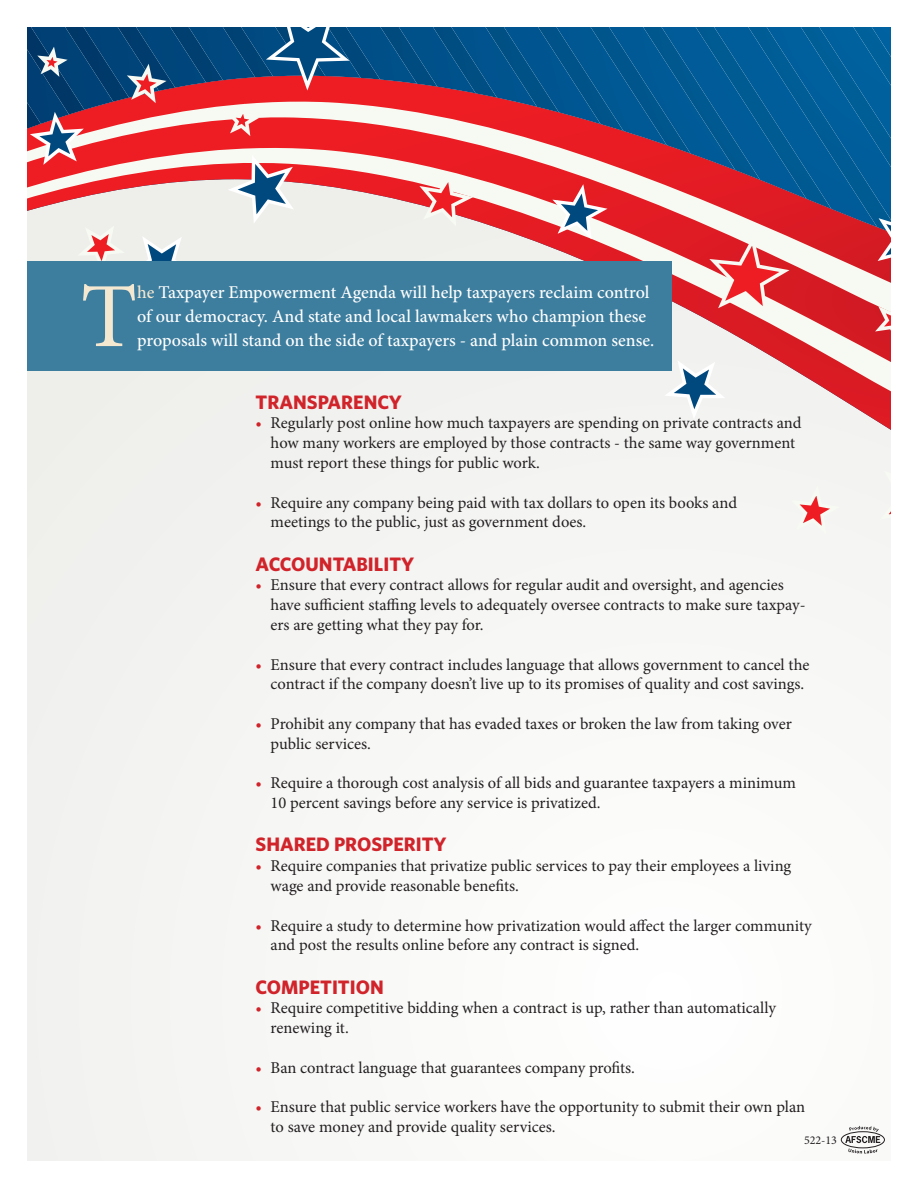
<style>
.page{position:relative;width:918px;height:1188px;background:#fff}
.page>*{position:absolute;margin:0;border:0;box-sizing:border-box;transform-origin:0 0}
.t1{font:91.8px "Minion Pro";color:#f5e8d1}
.t2{font:700 19.5px "Whitney";color:#d1232a}
.t3{font:500 18px/24px "Minion Pro";color:#fff}
.t4{font:16.5px/19.8px "Minion Pro";color:#231f20}
.t5{font:12px "Minion Pro";color:#231f20}
.s1{color:#f5e8d1}
.s2{color:#d1232a}
</style>
<div class="page">
<div style="left:27px;top:563px;width:57px;height:326px;background:#f1f2ef"></div>
<div style="left:84px;top:563px;width:189px;height:370px;background:#f3f3f2"></div>
<div style="left:273px;top:563px;width:224px;height:347px;background:#f7f7f6"></div>
<div style="left:497px;top:563px;width:394px;height:94px;background:#f7f7f6"></div>
<div style="left:27px;top:441px;width:864px;height:122px;background:#f3f3f2"></div>
<div style="left:27px;top:419px;width:864px;height:22px;background:#f2f2f0"></div>
<svg style="left:880px;top:459px;width:11px;height:80px"></svg>
<svg style="left:790px;top:485px;width:50px;height:50px"></svg>
<svg style="left:27px;top:27px;width:864px;height:392px"></svg>
<div style="left:27px;top:261px;width:644px;height:110px;background:#3d7d9e"></div>
<div style="left:841px;top:1131px;width:44px;height:17px;border:1px solid #231f20;border-radius:50%"></div>
<svg style="left:845px;top:1126px;width:35px;height:28px"></svg>
<p class="t1" style="left:81px;top:255px;width:58px">T</p>
<p class="t3" style="left:137px;top:280px;width:519px"><span class="s1">he</span> Taxpayer Empowerment Agenda will help taxpayers reclaim control of our democracy. And state and local lawmakers who champion these proposals will stand on the side of taxpayers - and plain common sense.</p>
<p class="t2" style="left:256px;top:390px;width:148px">TRANSPARENCY</p>
<p class="t4" style="left:271px;top:413px;width:532px;text-indent:-15px"><span class="s2">•</span> Regularly post online how much taxpayers are spending on private contracts and how many workers are employed by those contracts - the same way government must report these things for public work.</p>
<p class="t4" style="left:271px;top:492px;width:468px;text-indent:-15px"><span class="s2">•</span> Require any company being paid with tax dollars to open its books and meetings to the public, just as government does.</p>
<p class="t2" style="left:256px;top:552px;width:160px">ACCOUNTABILITY</p>
<p class="t4" style="left:271px;top:575px;width:537px;text-indent:-15px"><span class="s2">•</span> Ensure that every contract allows for regular audit and oversight, and agencies have sufficient staffing levels to adequately oversee contracts to make sure taxpay&shy;ers are getting what they pay for.</p>
<p class="t4" style="left:256px;top:654px;width:555px;text-align:center"><span class="s2">•</span> Ensure that every contract includes language that allows government to cancel the contract if the company doesn’t live up to its promises of quality and cost savings.</p>
<p class="t4" style="left:271px;top:714px;width:523px;text-indent:-15px"><span class="s2">•</span> Prohibit any company that has evaded taxes or broken the law from taking over public services.</p>
<p class="t4" style="left:271px;top:773px;width:527px;text-indent:-15px"><span class="s2">•</span> Require a thorough cost analysis of all bids and guarantee taxpayers a minimum<br>10 percent savings before any service is privatized.</p>
<p class="t2" style="left:256px;top:833px;width:193px">SHARED PROSPERITY</p>
<p class="t4" style="left:271px;top:856px;width:522px;text-indent:-15px"><span class="s2">•</span> Require companies that privatize public services to pay their employees a living wage and provide reasonable benefits.</p>
<p class="t4" style="left:271px;top:915px;width:543px;text-indent:-15px"><span class="s2">•</span> Require a study to determine how privatization would affect the larger community and post the results online before any contract is signed.</p>
<p class="t2" style="left:256px;top:975px;width:130px">COMPETITION</p>
<p class="t4" style="left:271px;top:998px;width:507px;text-indent:-15px"><span class="s2">•</span> Require competitive bidding when a contract is up, rather than automatically renewing it.</p>
<p class="t4" style="left:256px;top:1058px;width:381px"><span class="s2">•</span> Ban contract language that guarantees company profits.</p>
<p class="t4" style="left:271px;top:1097px;width:536px;text-indent:-15px"><span class="s2">•</span> Ensure that public service workers have the opportunity to submit their own plan to save money and provide quality services.</p>
<p class="t5" style="left:804px;top:1132px;width:35px">522-13</p>
</div>
